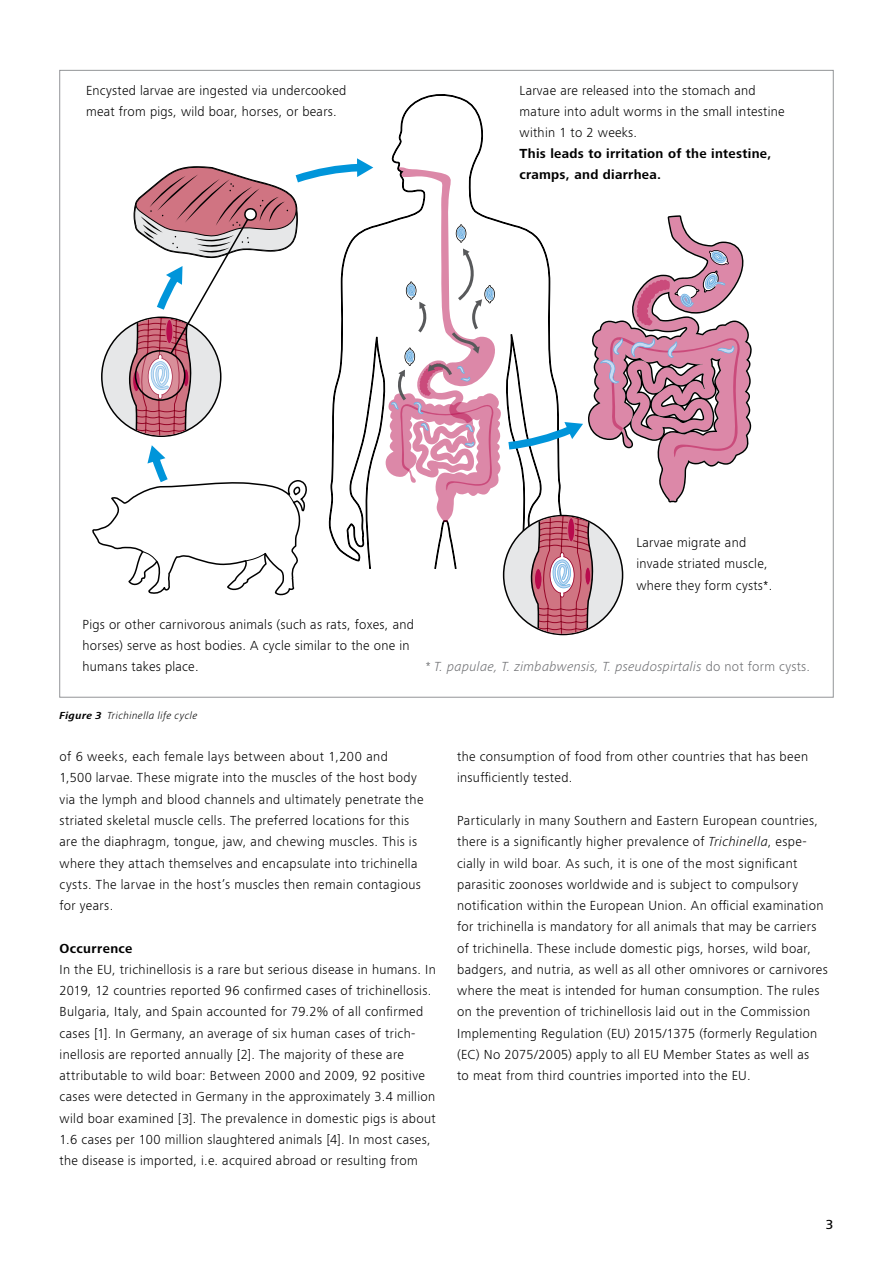
<style>
.page{position:relative;width:893px;height:1263px;background:#fff}
.page>*{position:absolute;margin:0;border:0;box-sizing:border-box;transform-origin:0 0}
.t1{font:300 13.5px/21.3px "ZEISS Frutiger Next W1 G";letter-spacing:.025em;color:#000}
.t2{font:700 13.5px/21px "ZEISS Frutiger Next W1 G";letter-spacing:.02em;color:#000}
.t3{font:italic 300 13.5px "ZEISS Frutiger Next W1 G";letter-spacing:.02em;color:#6d6e71}
.t4{font:500 13.5px "ZEISS Frutiger Next W1 G";color:#000}
.t5{font:italic 300 10.5px "ZEISS Frutiger Next W1 G";letter-spacing:.04em;color:#000}
.s1{font-style:normal}
.s2{font-weight:700}
.s3{font-style:italic}
</style>
<div class="page">
<svg style="left:329px;top:94px;width:154px;height:475px"></svg>
<svg style="left:740px;top:250px;width:12px;height:205px"></svg>
<svg style="left:92px;top:445px;width:215px;height:151px"></svg>
<svg style="left:101px;top:158px;width:272px;height:279px"></svg>
<svg style="left:136px;top:351px;width:49px;height:49px;background:#cda3b1"></svg>
<div style="left:135px;top:350px;width:50px;height:51px;border:2px solid #000;border-radius:50%"></div>
<svg style="left:386px;top:167px;width:354px;height:468px"></svg>
<p class="t1" style="left:86px;top:79px;width:262px">Encysted larvae are ingested via undercooked meat from pigs, wild boar, horses, or bears.</p>
<p class="t1" style="left:520px;top:79px;width:267px">Larvae are released into the stomach and mature into adult worms in the small intestine within 1 to 2 weeks.</p>
<p class="t2" style="left:520px;top:142px;width:253px">This leads to irritation of the intestine, cramps, and diarrhea.</p>
<p class="t1" style="left:83px;top:613px;width:333px">Pigs or other carnivorous animals (such as rats, foxes, and horses) serve as host bodies. A cycle similar to the one in humans takes place.</p>
<p class="t1" style="left:636px;top:532px;width:137px">Larvae migrate and invade striated muscle, where they form cysts*.</p>
<p class="t3" style="left:425px;top:657px;width:387px">* T. papulae, T. zimbabwensis, T. pseudospirtalis <span class="s1">do not form cysts.</span></p>
<p class="t5" style="left:60px;top:708px;width:140px"><span class="s2">Figure 3</span> Trichinella life cycle</p>
<p class="t1" style="left:60px;top:745px;width:366px">of 6 weeks, each female lays between about 1,200 and 1,500 larvae. These migrate into the muscles of the host body via the lymph and blood channels and ultimately penetrate the striated skeletal muscle cells. The preferred locations for this are the diaphragm, tongue, jaw, and chewing muscles. This is where they attach themselves and encapsulate into trichinella cysts. The larvae in the host’s muscles then remain contagious for years.</p>
<p class="t2" style="left:60px;top:937px;width:75px">Occurrence</p>
<p class="t1" style="left:60px;top:958px;width:378px">In the EU, trichinellosis is a rare but serious disease in humans. In 2019, 12 countries reported 96 confirmed cases of trichinellosis.<br>Bulgaria, Italy, and Spain accounted for 79.2% of all confirmed cases [1]. In Germany, an average of six human cases of trich&shy;inellosis are reported annually [2]. The majority of these are attributable to wild boar: Between 2000 and 2009, 92 positive cases were detected in Germany in the approximately 3.4 million wild boar examined [3]. The prevalence in domestic pigs is about 1.6 cases per 100 million slaughtered animals [4]. In most cases, the disease is imported, i.e. acquired abroad or resulting from</p>
<p class="t1" style="left:457px;top:745px;width:353px">the consumption of food from other countries that has been insufficiently tested.</p>
<p class="t1" style="left:457px;top:809px;width:372px">Particularly in many Southern and Eastern European countries, there is a significantly higher prevalence of <span class="s3">Trichinella</span>, espe&shy;cially in wild boar. As such, it is one of the most significant parasitic zoonoses worldwide and is subject to compulsory notification within the European Union. An official examination for trichinella is mandatory for all animals that may be carriers of trichinella. These include domestic pigs, horses, wild boar, badgers, and nutria, as well as all other omnivores or carnivores where the meat is intended for human consumption. The rules on the prevention of trichinellosis laid out in the Commission Implementing Regulation (EU) 2015/1375 (formerly Regulation (EC) No 2075/2005) apply to all EU Member States as well as<br>to meat from third countries imported into the EU.</p>
<p class="t4" style="left:826px;top:1215px;width:9px">3</p>
</div>
